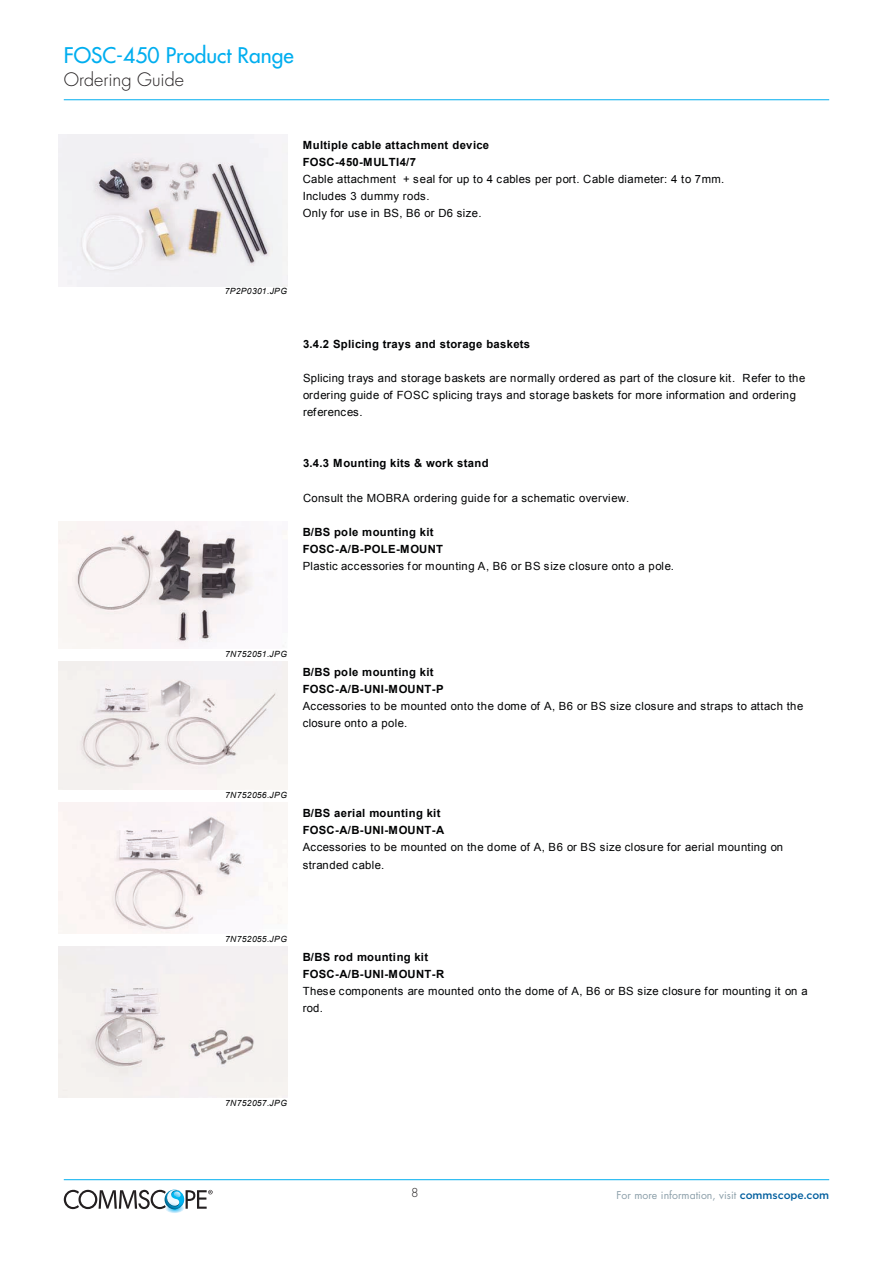
<style>
.page{position:relative;width:893px;height:1263px;background:#fff}
.page>*{position:absolute;margin:0;border:0;box-sizing:border-box;transform-origin:0 0}
.t1{font:500 21px "Futura Std";color:#00aeef}
.t2{font:300 18px "Futura Std";color:#231f20}
.t3{font:300 12px "Futura Std";color:#231f20}
.t4{font:11.25px/17.1px "Arial";letter-spacing:.03em;color:#010203}
.t5{font:700 11.25px "Arial";letter-spacing:.025em;color:#010203}
.t6{font:10.5px "Futura Std";color:#8da0aa}
.t7{font:italic 8.55px "Arial";letter-spacing:.045em;color:#010203}
.s1{font-weight:700}
.s2{font-family:"Gotham";font-weight:500;color:#005e9e}
</style>
<div class="page">
<hr style="left:64px;top:1179px;width:765px;height:1px;background:#00aeef">
<hr style="left:64px;top:99px;width:765px;height:1px;background:#00aeef">
<svg style="left:64px;top:1189px;width:149px;height:24px"></svg>
<img style="left:58px;top:134px;width:229px;height:152px">
<img style="left:58px;top:521px;width:226px;height:128px">
<img style="left:58px;top:661px;width:229px;height:129px">
<img style="left:58px;top:802px;width:215px;height:132px">
<img style="left:58px;top:946px;width:229px;height:152px">
<h1 class="t1" style="left:64px;top:42px;width:231px">FOSC-450 Product Range</h1>
<h2 class="t2" style="left:64px;top:68px;width:122px">Ordering Guide</h2>
<p class="t4" style="left:303px;top:137px;width:423px"><span class="s1">Multiple cable attachment device<br>FOSC-450-MULTI4/7<br></span>Cable attachment + seal for up to 4 cables per port. Cable diameter: 4 to 7mm.<br>Includes 3 dummy rods.<br>Only for use in BS, B6 or D6 size.</p>
<p class="t7" style="left:225px;top:285px;width:64px">7P2P0301.JPG</p>
<p class="t5" style="left:303px;top:336px;width:229px">3.4.2 Splicing trays and storage baskets</p>
<p class="t4" style="left:303px;top:369px;width:504px">Splicing trays and storage baskets are normally ordered as part of the closure kit. Refer to the ordering guide of FOSC splicing trays and storage baskets for more information and ordering references.</p>
<p class="t5" style="left:303px;top:456px;width:187px">3.4.3 Mounting kits &amp; work stand</p>
<p class="t4" style="left:303px;top:489px;width:328px">Consult the MOBRA ordering guide for a schematic overview.</p>
<p class="t4" style="left:303px;top:523px;width:373px"><span class="s1">B/BS pole mounting kit<br>FOSC-A/B-POLE-MOUNT<br></span>Plastic accessories for mounting A, B6 or BS size closure onto a pole.</p>
<p class="t7" style="left:225px;top:648px;width:64px">7N752051.JPG</p>
<p class="t4" style="left:303px;top:664px;width:502px"><span class="s1">B/BS pole mounting kit<br>FOSC-A/B-UNI-MOUNT-P<br></span>Accessories to be mounted onto the dome of A, B6 or BS size closure and straps to attach the closure onto a pole.</p>
<p class="t7" style="left:225px;top:789px;width:64px">7N752056.JPG</p>
<p class="t4" style="left:303px;top:805px;width:482px"><span class="s1">B/BS aerial mounting kit<br>FOSC-A/B-UNI-MOUNT-A<br></span>Accessories to be mounted on the dome of A, B6 or BS size closure for aerial mounting on stranded cable.</p>
<p class="t7" style="left:225px;top:933px;width:64px">7N752055.JPG</p>
<p class="t4" style="left:303px;top:949px;width:506px"><span class="s1">B/BS rod mounting kit<br>FOSC-A/B-UNI-MOUNT-R<br></span>These components are mounted onto the dome of A, B6 or BS size closure for mounting it on a rod.</p>
<p class="t7" style="left:225px;top:1097px;width:64px">7N752057.JPG</p>
<p class="t3" style="left:411px;top:1185px;width:9px">8</p>
<p class="t6" style="left:616px;top:1188px;width:214px">For more information, visit <span class="s2">commscope.com</span></p>
</div>
